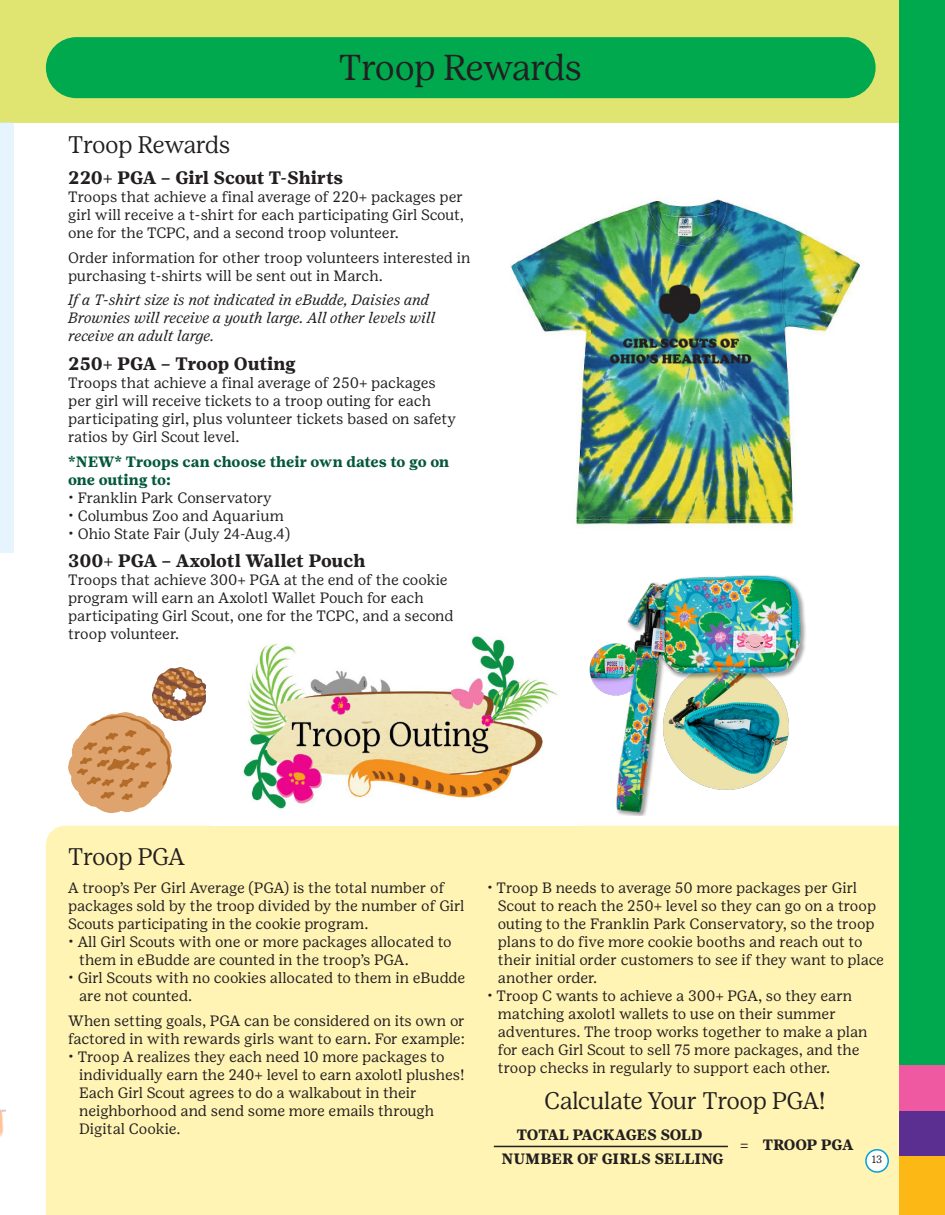
<style>
.page{position:relative;width:945px;height:1215px;background:#fff}
.page>*{position:absolute;margin:0;border:0;box-sizing:border-box;transform-origin:0 0}
.t1{font:300 36px "Girl Scout Display";letter-spacing:-.005em;color:#231f20}
.t2{font:300 24px "Girl Scout Display";color:#231f20}
.t3{font:700 18px "Girl Scout Text";color:#231f20}
.t4{font:15px/18px "Girl Scout Text";letter-spacing:-.005em;color:#231f20}
.t5{font:italic 15px/18px "Girl Scout Text";color:#231f20}
.t6{font:700 15px/18px "Girl Scout Text";color:#03573d}
.t7{font:700 15px "Girl Scout Text";letter-spacing:-.01em;color:#231f20}
.t8{font:10.5px "Girl Scout Text";color:#231f20}
</style>
<div class="page">
<div style="left:46px;top:826px;width:853px;height:389px;background:#fff4b4"></div>
<div style="left:866px;top:1150px;width:22px;height:22px;background:#fff;border-radius:50%"></div>
<div style="left:865px;top:1149px;width:24px;height:24px;border:2px solid #009fdf;border-radius:50%"></div>
<img style="left:0;top:1109px;width:6px;height:28px">
<div style="left:0;top:0;width:14px;height:123px;background:#dfe570"></div>
<div style="left:13px;top:0;width:886px;height:123px;background:#dfe570"></div>
<div style="left:46px;top:37px;width:830px;height:61px;background:#00a84e;border-radius:31px"></div>
<div style="left:899px;top:0;width:46px;height:1202px;background:#00a84e"></div>
<div style="left:899px;top:1156px;width:46px;height:59px;background:#fcb814"></div>
<div style="left:899px;top:1111px;width:46px;height:45px;background:#5b2e91"></div>
<div style="left:899px;top:1065px;width:46px;height:46px;background:#ef59a1"></div>
<img style="left:243px;top:636px;width:315px;height:173px">
<img style="left:510px;top:199px;width:351px;height:328px">
<hr style="left:494px;top:1146px;width:234px;height:1px;background:#231f20">
<img style="left:589px;top:575px;width:217px;height:241px">
<img style="left:68px;top:713px;width:103px;height:99px">
<img style="left:152px;top:667px;width:53px;height:54px">
<div style="left:0;top:123px;width:14px;height:430px;background:#e6f5fd"></div>
<p class="t1" style="left:339px;top:47px;width:244px">Troop Rewards</p>
<p class="t2" style="left:68px;top:131px;width:163px">Troop Rewards</p>
<p class="t3" style="left:68px;top:167px;width:276px">220+ PGA – Girl Scout T-Shirts</p>
<p class="t4" style="left:68px;top:188px;width:397px;text-align:justify">Troops that achieve a final average of 220+ packages per girl will receive a t-shirt for each participating Girl Scout, one for the TCPC, and a second troop volunteer.</p>
<p class="t4" style="left:68px;top:249px;width:404px">Order information for other troop volunteers interested in purchasing t-shirts will be sent out in March.</p>
<p class="t5" style="left:68px;top:291px;width:369px">If a T-shirt size is not indicated in eBudde, Daisies and<br>Brownies will receive a youth large. All other levels will receive an adult large.</p>
<p class="t3" style="left:68px;top:353px;width:229px">250+ PGA – Troop Outing</p>
<p class="t4" style="left:68px;top:374px;width:389px">Troops that achieve a final average of 250+ packages per girl will receive tickets to a troop outing for each participating girl, plus volunteer tickets based on safety ratios by Girl Scout level.</p>
<p class="t6" style="left:68px;top:452px;width:382px">*NEW* Troops can choose their own dates to go on one outing to:</p>
<p class="t4" style="left:68px;top:488px;width:205px">• Franklin Park Conservatory</p>
<p class="t4" style="left:68px;top:506px;width:217px">• Columbus Zoo and Aquarium</p>
<p class="t4" style="left:68px;top:524px;width:223px">• Ohio State Fair (July 24-Aug.4)</p>
<p class="t3" style="left:68px;top:550px;width:299px">300+ PGA – Axolotl Wallet Pouch</p>
<p class="t4" style="left:68px;top:571px;width:387px">Troops that achieve 300+ PGA at the end of the cookie program will earn an Axolotl Wallet Pouch for each participating Girl Scout, one for the TCPC, and a second troop volunteer.</p>
<p class="t2" style="left:68px;top:843px;width:118px">Troop PGA</p>
<p class="t4" style="left:68px;top:879px;width:398px">A troop’s Per Girl Average (PGA) is the total number of packages sold by the troop divided by the number of Girl<br>Scouts participating in the cookie program.</p>
<p class="t4" style="left:79px;top:933px;width:374px;text-indent:-11px">• All Girl Scouts with one or more packages allocated to them in eBudde are counted in the troop’s PGA.</p>
<p class="t4" style="left:79px;top:969px;width:388px;text-indent:-11px">• Girl Scouts with no cookies allocated to them in eBudde are not counted.</p>
<p class="t4" style="left:68px;top:1012px;width:398px">When setting goals, PGA can be considered on its own or factored in with rewards girls want to earn. For example:</p>
<p class="t4" style="left:79px;top:1048px;width:387px;text-indent:-11px">• Troop A realizes they each need 10 more packages to individually earn the 240+ level to earn axolotl plushes!<br>Each Girl Scout agrees to do a walkabout in their neighborhood and send some more emails through Digital Cookie.</p>
<p class="t4" style="left:498px;top:879px;width:387px;text-indent:-11px">• Troop B needs to average 50 more packages per Girl Scout to reach the 250+ level so they can go on a troop outing to the Franklin Park Conservatory, so the troop plans to do five more cookie booths and reach out to their initial order customers to see if they want to place another order.</p>
<p class="t4" style="left:498px;top:987px;width:371px;text-indent:-11px">• Troop C wants to achieve a 300+ PGA, so they earn matching axolotl wallets to use on their summer adventures. The troop works together to make a plan for each Girl Scout to sell 75 more packages, and the troop checks in regularly to support each other.</p>
<p class="t2" style="left:545px;top:1088px;width:283px">Calculate Your Troop PGA!</p>
<p class="t7" style="left:517px;top:1126px;width:187px">TOTAL PACKAGES SOLD</p>
<p class="t7" style="left:501px;top:1150px;width:224px">NUMBER OF GIRLS SELLING</p>
<p class="t7" style="left:740px;top:1136px;width:115px">= TROOP PGA</p>
<p class="t8" style="left:872px;top:1154px;width:12px">13</p>
</div>
